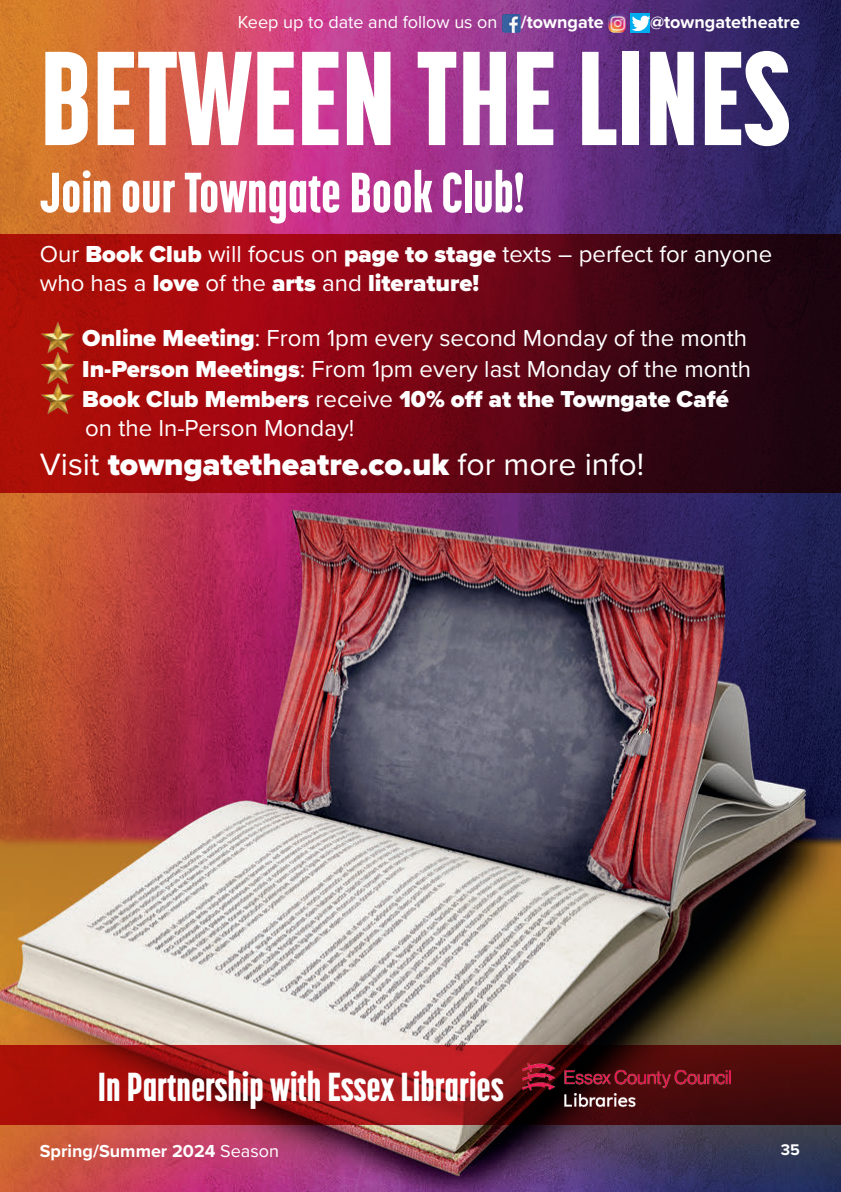
<style>
.page{position:relative;width:841px;height:1192px;background:#fff}
.page>*{position:absolute;margin:0;border:0;box-sizing:border-box;transform-origin:0 0}
.t1{font:800 132px "Korolev Compressed";color:#fff}
.t2{font:800 56px "Korolev Compressed";color:#fff}
.t3{font:800 40px "Korolev Compressed";color:#fff}
.t4{font:900 32px "Proxima Nova";color:#fff}
.t5{font:24px/30.2px "Proxima Nova";color:#fff}
.t6{font:700 18px "Proxima Nova";color:#fff}
.t7{font:18px "Proxima Nova";color:#fff}
.t8{font:700 16px "Proxima Nova";color:#fff}
.s1{font-weight:900}
.s2{font-weight:400}
</style>
<div class="page">
<img style="left:0;top:0;width:840px;height:1191px">
<hr style="left:0;top:594px;width:1px;height:597px;background:#231f20">
<img style="left:502px;top:14px;width:19px;height:19px">
<img style="left:608px;top:15px;width:18px;height:18px">
<div style="left:630px;top:14px;width:20px;height:19px;background:#00aeef"></div>
<img style="left:631px;top:15px;width:19px;height:16px">
<svg style="left:0;top:1045px;width:840px;height:79px;background:#901212"></svg>
<img style="left:522px;top:1048px;width:208px;height:73px">
<svg style="left:0;top:234px;width:840px;height:258px;background:#6f0610"></svg>
<img style="left:40px;top:320px;width:36px;height:30px">
<img style="left:40px;top:350px;width:36px;height:31px">
<img style="left:40px;top:381px;width:36px;height:35px">
<svg style="left:838px;top:1188px;width:3px;height:4px"></svg>
<p class="t7" style="left:238px;top:8px;width:261px">Keep up to date and follow us on</p>
<p class="t6" style="left:521px;top:8px;width:84px">/towngate</p>
<p class="t6" style="left:650px;top:8px;width:151px">@towngatetheatre</p>
<h1 class="t1" style="left:40px;top:21px;width:752px">BETWEEN THE LINES</h1>
<h2 class="t2" style="left:40px;top:160px;width:485px">Join our Towngate Book Club!</h2>
<p class="t5" style="left:40px;top:239px;width:733px;line-height:28.8px">Our <span class="s1">Book Club</span> will focus on <span class="s1">page to stage</span> texts – perfect for anyone who has a <span class="s1">love</span> of the <span class="s1">arts</span> and <span class="s1">literature!</span></p>
<p class="t5" style="left:82px;top:321px;width:670px"><span class="s1">Online Meeting</span>: From 1pm every second Monday of the month <span class="s1">In-Person Meetings</span>: From 1pm every last Monday of the month <span class="s1">Book Club Members</span> receive <span class="s1">10% off at the Towngate Café </span>on the In-Person Monday!</p>
<h3 class="t4" style="left:40px;top:440px;width:606px"><span class="s2">Visit</span> towngatetheatre.co.uk <span class="s2">for more info!</span></h3>
<h3 class="t3" style="left:98px;top:1063px;width:407px">In Partnership with Essex Libraries</h3>
<p class="t6" style="left:40px;top:1137px;width:241px">Spring/Summer 2024 <span class="s2">Season</span></p>
<p class="t8" style="left:780px;top:1137px;width:21px">35</p>
</div>
